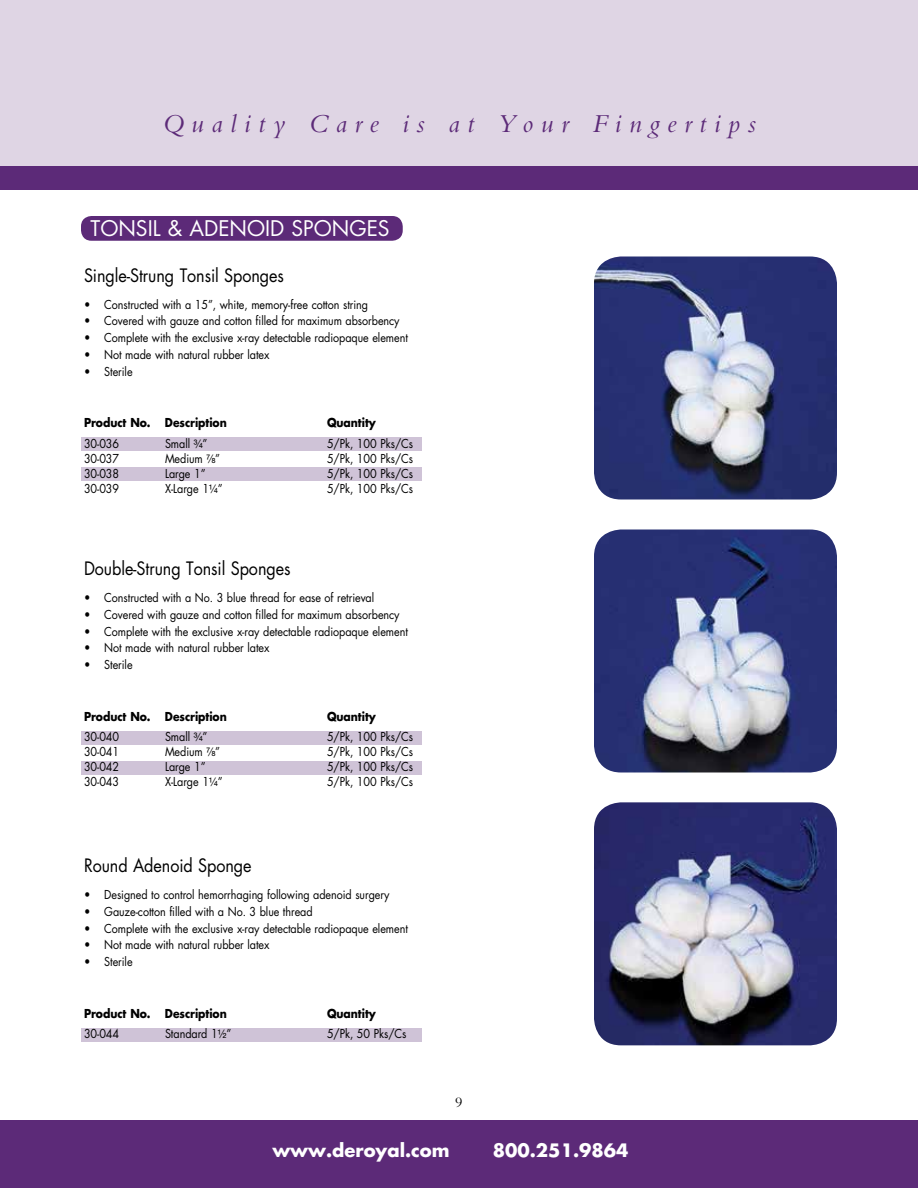
<style>
.page{position:relative;width:918px;height:1188px;background:#fff}
.page>*{position:absolute;margin:0;border:0;box-sizing:border-box;transform-origin:0 0}
.t1{font:italic 27px "Bembo";letter-spacing:.285em;color:#5c2a78}
.t2{font:21px "Futura";color:#fff}
.t3{font:18px "Futura";letter-spacing:-.005em;color:#000;scale:.9 1}
.t4{font:700 18px "Futura";color:#fff}
.t5{font:15px "Bembo";color:#000}
.t6{font:12px "Futura";letter-spacing:-.005em;color:#000;scale:.9 1}
.t7{font:700 12px "Futura";letter-spacing:-.005em;color:#000;scale:.9 1}
.s1{font-family:"Helvetica Fraction"}
</style>
<div class="page">
<div style="left:0;top:0;width:918px;height:190px;background:#dfd5e4"></div>
<div style="left:0;top:166px;width:918px;height:24px;background:#5c2a78"></div>
<div style="left:81px;top:467px;width:340px;height:14px;background:#cfc3d7"></div>
<div style="left:0;top:1120px;width:918px;height:68px;background:#5c2a78"></div>
<div style="left:81px;top:761px;width:340px;height:13px;background:#cfc3d7"></div>
<img style="left:594px;top:256px;width:243px;height:244px">
<img style="left:594px;top:530px;width:243px;height:242px">
<img style="left:594px;top:802px;width:243px;height:243px">
<div style="left:81px;top:437px;width:340px;height:14px;background:#cfc3d7"></div>
<div style="left:81px;top:216px;width:322px;height:25px;background:#5c2a78;border-radius:10px"></div>
<div style="left:81px;top:731px;width:340px;height:13px;background:#cfc3d7"></div>
<div style="left:81px;top:1028px;width:340px;height:13px;background:#cfc3d7"></div>
<h1 class="t1" style="left:162px;top:107px;width:595px">Quality Care is at Your Fingertips</h1>
<h2 class="t2" style="left:91px;top:214px;width:16px">tons</h2>
<h2 class="t2" style="left:148px;top:214px;width:160px">il &amp; adenoid spong</h2>
<h2 class="t2" style="left:367px;top:214px;width:21px">es</h2>
<h3 class="t3" style="left:84px;top:263px;width:224px">Single-Strung Tonsil Sponges</h3>
<p class="t6" style="left:84px;top:296px;width:317px">• Constructed with a 15”, white, memory-free cotton string</p>
<p class="t6" style="left:84px;top:313px;width:352px">• Covered with gauze and cotton filled for maximum absorbency</p>
<p class="t6" style="left:84px;top:330px;width:361px">• Complete with the exclusive x-ray detectable radiopaque element</p>
<p class="t6" style="left:84px;top:346px;width:208px">• Not made with natural rubber latex</p>
<p class="t6" style="left:84px;top:363px;width:56px">• Sterile</p>
<p class="t7" style="left:84px;top:415px;width:160px">Product No. Description</p>
<p class="t7" style="left:327px;top:415px;width:56px">Quantity</p>
<p class="t6" style="left:84px;top:435px;width:41px">30-036</p>
<p class="t6" style="left:165px;top:435px;width:49px">Small <span class="s1">C\v</span>”</p>
<p class="t6" style="left:327px;top:435px;width:97px">5/Pk, 100 Pks/Cs</p>
<p class="t6" style="left:84px;top:450px;width:41px">30-037</p>
<p class="t6" style="left:165px;top:450px;width:63px">Medium <span class="s1">M\,</span>”</p>
<p class="t6" style="left:327px;top:450px;width:97px">5/Pk, 100 Pks/Cs</p>
<p class="t6" style="left:84px;top:465px;width:41px">30-038</p>
<p class="t6" style="left:165px;top:465px;width:47px">Large 1”</p>
<p class="t6" style="left:327px;top:465px;width:97px">5/Pk, 100 Pks/Cs</p>
<p class="t6" style="left:84px;top:480px;width:41px">30-039</p>
<p class="t6" style="left:165px;top:480px;width:66px">X-Large 1<span class="s1">Z\v</span>”</p>
<p class="t6" style="left:327px;top:480px;width:97px">5/Pk, 100 Pks/Cs</p>
<h3 class="t3" style="left:84px;top:556px;width:231px">Double-Strung Tonsil Sponges</h3>
<p class="t6" style="left:84px;top:589px;width:324px">• Constructed with a No. 3 blue thread for ease of retrieval</p>
<p class="t6" style="left:84px;top:606px;width:352px">• Covered with gauze and cotton filled for maximum absorbency</p>
<p class="t6" style="left:84px;top:623px;width:361px">• Complete with the exclusive x-ray detectable radiopaque element</p>
<p class="t6" style="left:84px;top:640px;width:208px">• Not made with natural rubber latex</p>
<p class="t6" style="left:84px;top:656px;width:56px">• Sterile</p>
<p class="t7" style="left:84px;top:708px;width:160px">Product No. Description</p>
<p class="t7" style="left:327px;top:708px;width:56px">Quantity</p>
<p class="t6" style="left:84px;top:729px;width:41px">30-040</p>
<p class="t6" style="left:165px;top:729px;width:49px">Small <span class="s1">C\v</span>”</p>
<p class="t6" style="left:327px;top:729px;width:97px">5/Pk, 100 Pks/Cs</p>
<p class="t6" style="left:84px;top:744px;width:41px">30-041</p>
<p class="t6" style="left:165px;top:744px;width:63px">Medium <span class="s1">M\,</span>”</p>
<p class="t6" style="left:327px;top:744px;width:97px">5/Pk, 100 Pks/Cs</p>
<p class="t6" style="left:84px;top:759px;width:41px">30-042</p>
<p class="t6" style="left:165px;top:759px;width:47px">Large 1”</p>
<p class="t6" style="left:327px;top:759px;width:97px">5/Pk, 100 Pks/Cs</p>
<p class="t6" style="left:84px;top:774px;width:41px">30-043</p>
<p class="t6" style="left:165px;top:774px;width:66px">X-Large 1<span class="s1">Z\v</span>”</p>
<p class="t6" style="left:327px;top:774px;width:97px">5/Pk, 100 Pks/Cs</p>
<h3 class="t3" style="left:84px;top:853px;width:188px">Round Adenoid Sponge</h3>
<p class="t6" style="left:84px;top:886px;width:341px">• Designed to control hemorrhaging following adenoid surgery</p>
<p class="t6" style="left:84px;top:903px;width:256px">• Gauze-cotton filled with a No. 3 blue thread</p>
<p class="t6" style="left:84px;top:920px;width:361px">• Complete with the exclusive x-ray detectable radiopaque element</p>
<p class="t6" style="left:84px;top:937px;width:208px">• Not made with natural rubber latex</p>
<p class="t6" style="left:84px;top:953px;width:56px">• Sterile</p>
<p class="t7" style="left:84px;top:1005px;width:160px">Product No. Description</p>
<p class="t7" style="left:327px;top:1005px;width:56px">Quantity</p>
<p class="t6" style="left:84px;top:1026px;width:41px">30-044</p>
<p class="t6" style="left:165px;top:1026px;width:75px">Standard 1<span class="s1">Z\x</span>”</p>
<p class="t6" style="left:327px;top:1026px;width:90px">5/Pk, 50 Pks/Cs</p>
<p class="t5" style="left:455px;top:1093px;width:9px">9</p>
<h3 class="t4" style="left:272px;top:1137px;width:179px">www.deroyal.com</h3>
<h3 class="t4" style="left:493px;top:1137px;width:137px">800.251.9864</h3>
</div>
